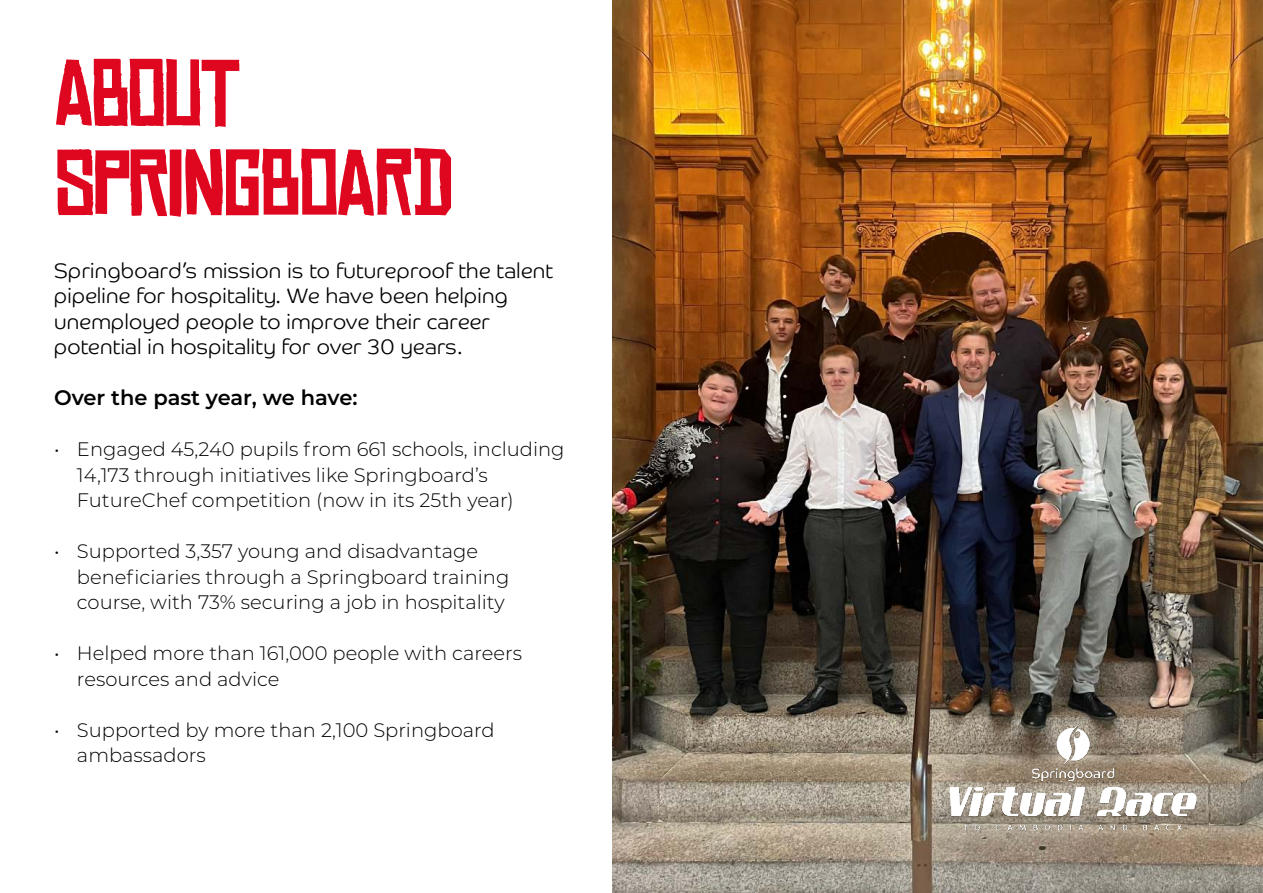
<style>
.page{position:relative;width:1263px;height:893px;background:#fff}
.page>*{position:absolute;margin:0;border:0;box-sizing:border-box;transform-origin:0 0}
.t1{font:90px/90px "Chinese Rocks Rg";letter-spacing:-.04em;color:#df061f}
.t2{font:300 21px/25.5px "Co Headline";letter-spacing:.02em;color:#000}
.t3{font:600 21px "Montserrat";color:#000}
.t4{font:300 19.5px/25.5px "Montserrat";color:#000}
</style>
<div class="page">
<img style="left:612px;top:0;width:651px;height:893px">
<img style="left:941px;top:714px;width:264px;height:125px">
<h1 class="t1" style="left:54px;top:51px;width:403px">ABOUT<br>SPRINGBOARD</h1>
<p class="t2" style="left:54px;top:256px;width:500px">Springboard’s mission is to futureproof the talent pipeline for hospitality. We have been helping unemployed people to improve their career potential in hospitality for over 30 years.</p>
<p class="t3" style="left:54px;top:387px;width:305px">Over the past year, we have:</p>
<p class="t4" style="left:77px;top:437px;width:489px;text-indent:-23px">• Engaged 45,240 pupils from 661 schools, including<br>14,173 through initiatives like Springboard’s<br>FutureChef competition (now in its 25th year)</p>
<p class="t4" style="left:77px;top:539px;width:434px;text-indent:-23px">• Supported 3,357 young and disadvantage beneficiaries through a Springboard training course, with 73% securing a job in hospitality</p>
<p class="t4" style="left:77px;top:641px;width:446px;text-indent:-23px">• Helped more than 161,000 people with careers resources and advice</p>
<p class="t4" style="left:77px;top:718px;width:419px;text-indent:-23px">• Supported by more than 2,100 Springboard ambassadors</p>
</div>
